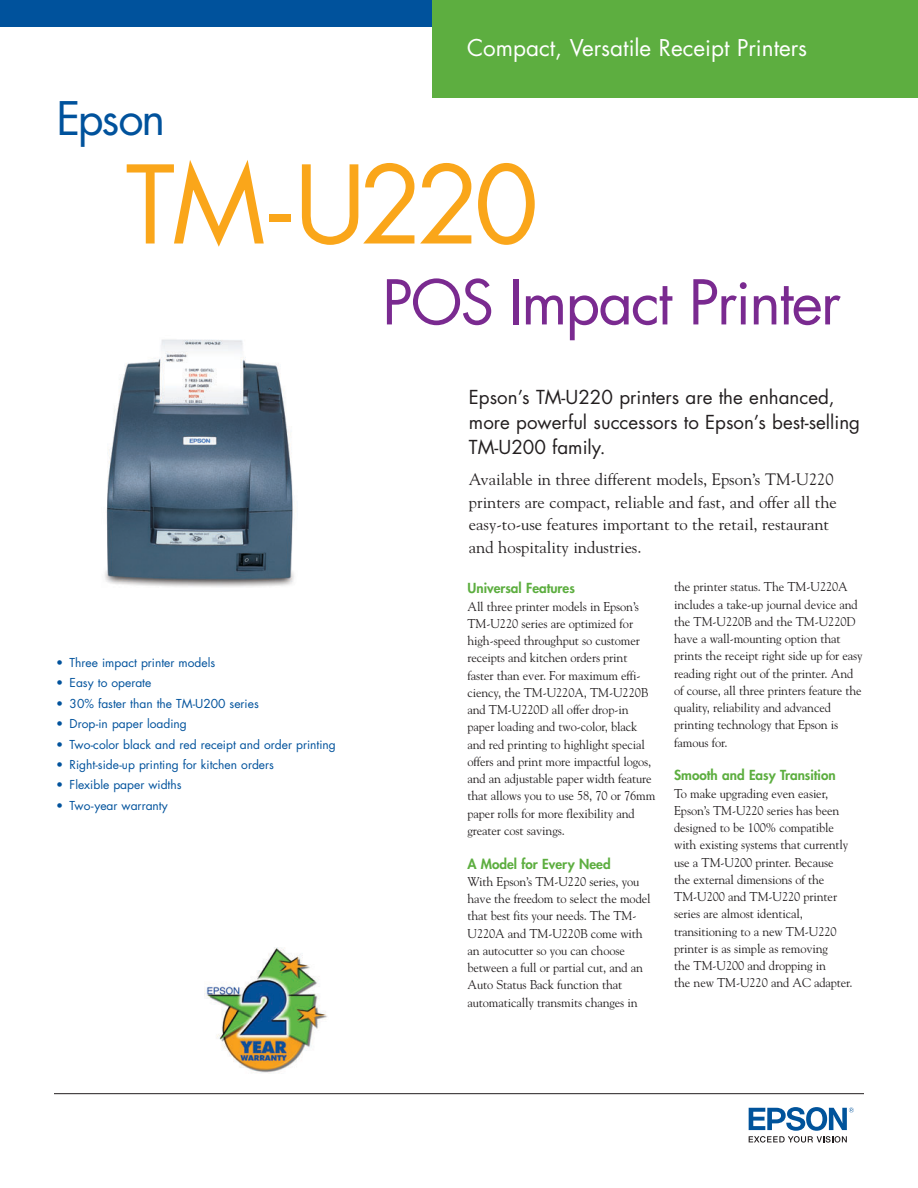
<style>
.page{position:relative;width:918px;height:1188px;background:#fff}
.page>*{position:absolute;margin:0;border:0;box-sizing:border-box;transform-origin:0 0}
.t1{font:105px "Futura";letter-spacing:-.065em;color:#faa61a}
.t2{font:60px "Futura";letter-spacing:-.03em;color:#7a2a90}
.t3{font:45px "Futura";letter-spacing:-.05em;color:#00529c}
.t4{font:22.5px "Futura";color:#fff}
.t5{font:18.75px/24.9px "Futura";color:#231f20}
.t6{font:16.5px/22.5px "Goudy";color:#231f20}
.t7{font:800 13.5px "Futura";color:#5dae40}
.t8{font:12.75px/17.2px "Goudy";letter-spacing:-.01em;color:#231f20}
.t9{font:12px "Futura";color:#00529c}
</style>
<div class="page">
<img style="left:105px;top:339px;width:189px;height:248px">
<hr style="left:54px;top:1093px;width:810px;height:1px;background:#231f20">
<img style="left:205px;top:948px;width:123px;height:126px">
<div style="left:0;top:0;width:918px;height:27px;background:#00529c"></div>
<div style="left:432px;top:0;width:486px;height:97px;background:#5dae40"></div>
<svg style="left:749px;top:1107px;width:105px;height:36px"></svg>
<h3 class="t4" style="left:467px;top:37px;width:342px">Compact, Versatile Receipt Printers</h3>
<h3 class="t3" style="left:57px;top:98px;width:110px">Epson</h3>
<h1 class="t1" style="left:126px;top:156px;width:415px">TM-U220</h1>
<h2 class="t2" style="left:382px;top:275px;width:460px">POS Impact Printer</h2>
<p class="t9" style="left:56px;top:657px;width:161px">• Three impact printer models</p>
<p class="t9" style="left:56px;top:677px;width:97px">• Easy to operate</p>
<p class="t9" style="left:56px;top:698px;width:204px">• 30% faster than the TM-U200 series</p>
<p class="t9" style="left:56px;top:718px;width:132px">• Drop-in paper loading</p>
<p class="t9" style="left:56px;top:739px;width:281px">• Two-color black and red receipt and order printing</p>
<p class="t9" style="left:56px;top:759px;width:219px">• Right-side-up printing for kitchen orders</p>
<p class="t9" style="left:56px;top:779px;width:127px">• Flexible paper widths</p>
<p class="t9" style="left:56px;top:800px;width:113px">• Two-year warranty</p>
<h3 class="t5" style="left:469px;top:386px;width:393px">Epson’s TM-U220 printers are the enhanced, more powerful successors to Epson’s best-selling<br>TM-U200 family.</h3>
<p class="t6" style="left:469px;top:470px;width:369px">Available in three different models, Epson’s TM-U220 printers are compact, reliable and fast, and offer all the easy-to-use features important to the retail, restaurant and hospitality industries.</p>
<p class="t7" style="left:468px;top:582px;width:109px">Universal Features</p>
<p class="t8" style="left:468px;top:599px;width:189px">All three printer models in Epson’s TM-U220 series are optimized for high-speed throughput so customer receipts and kitchen orders print faster than ever. For maximum effi&shy;ciency, the TM-U220A, TM-U220B and TM-U220D all offer drop-in paper loading and two-color, black and red printing to highlight special offers and print more impactful logos, and an adjustable paper width feature that allows you to use 58, 70 or 76mm paper rolls for more flexibility and greater cost savings.</p>
<p class="t7" style="left:468px;top:857px;width:145px">A Model for Every Need</p>
<p class="t8" style="left:468px;top:874px;width:185px">With Epson’s TM-U220 series, you have the freedom to select the model that best fits your needs. The TM-<br>U220A and TM-U220B come with an autocutter so you can choose between a full or partial cut, and an<br>Auto Status Back function that automatically transmits changes in</p>
<p class="t8" style="left:674px;top:579px;width:190px">the printer status. The TM-U220A includes a take-up journal device and the TM-U220B and the TM-U220D have a wall-mounting option that prints the receipt right side up for easy reading right out of the printer. And of course, all three printers feature the quality, reliability and advanced printing technology that Epson is famous for.</p>
<p class="t7" style="left:674px;top:769px;width:163px">Smooth and Easy Transition</p>
<p class="t8" style="left:674px;top:786px;width:180px">To make upgrading even easier,<br>Epson’s TM-U220 series has been designed to be 100% compatible with existing systems that currently use a TM-U200 printer. Because the external dimensions of the<br>TM-U200 and TM-U220 printer series are almost identical, transitioning to a new TM-U220 printer is as simple as removing<br>the TM-U200 and dropping in<br>the new TM-U220 and AC adapter.</p>
</div>
